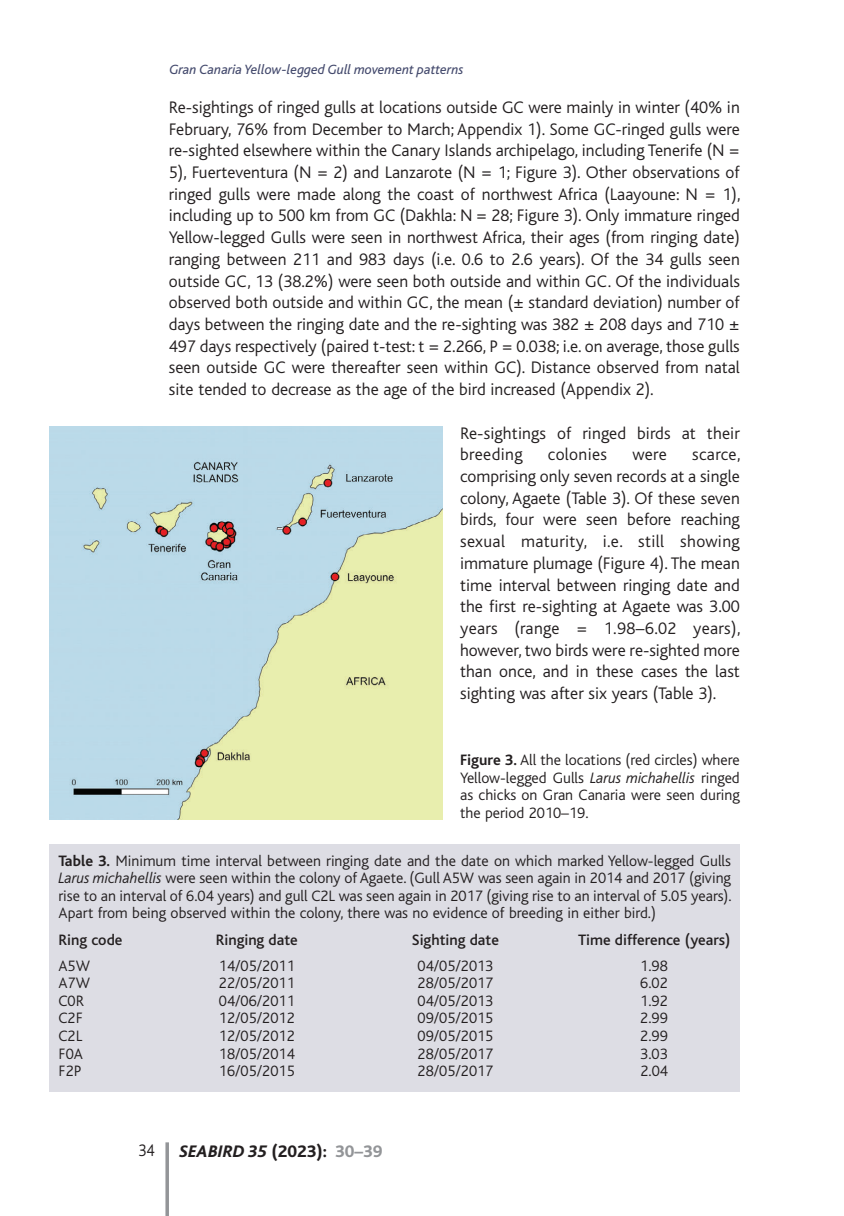
<style>
.page{position:relative;width:844px;height:1216px;background:#fff}
.page>*{position:absolute;margin:0;border:0;box-sizing:border-box;transform-origin:0 0}
.t1{font:300 17.5px/21.7px "Bliss";color:#231f20;text-align:justify}
.t2{font:italic 800 17.5px "Bliss";color:#231f20}
.t3{font:300 17.5px "Bliss";letter-spacing:.02em;color:#231f20}
.t4{font:300 17.5px "Bliss";color:#231f20;scale:.9 1}
.t5{font:300 15.75px/17.5px "Bliss";color:#231f20;text-align:justify}
.t6{font:500 15.75px "Bliss";color:#231f20}
.t7{font:italic 14px "Bliss";color:#444a6d}
.s1{font-weight:700}
.s2{font-style:italic}
.s3{font-style:normal}
.s4{font-style:normal;color:#939598}
</style>
<div class="page">
<svg style="left:165px;top:1142px;width:4px;height:73px"></svg>
<div style="left:50px;top:844px;width:689px;height:247px;background:#dddde4"></div>
<img style="left:50px;top:426px;width:392px;height:393px">
<p class="t7" style="left:169px;top:64px;width:295px">Gran Canaria Yellow-legged Gull movement patterns</p>
<p class="t1" style="left:169px;top:98px;width:573px">Re-sightings of ringed gulls at locations outside GC were mainly in winter (40% in February, 76% from December to March; Appendix 1). Some GC-ringed gulls were re-sighted elsewhere within the Canary Islands archipelago, including Tenerife (N = 5), Fuerteventura (N = 2) and Lanzarote (N = 1; Figure 3). Other observations of ringed gulls were made along the coast of northwest Africa (Laayoune: N = 1), including up to 500 km from GC (Dakhla: N = 28; Figure 3). Only immature ringed Yellow-legged Gulls were seen in northwest Africa, their ages (from ringing date) ranging between 211 and 983 days (i.e. 0.6 to 2.6 years). Of the 34 gulls seen outside GC, 13 (38.2%) were seen both outside and within GC. Of the individuals observed both outside and within GC, the mean (± standard deviation) number of days between the ringing date and the re-sighting was 382 ± 208 days and 710 ± 497 days respectively (paired t-test: t = 2.266, P = 0.038; i.e. on average, those gulls seen outside GC were thereafter seen within GC). Distance observed from natal site tended to decrease as the age of the bird increased (Appendix 2).</p>
<p class="t1" style="left:460px;top:423px;width:281px">Re-sightings of ringed birds at their breeding</p>
<p class="t3" style="left:548px;top:448px;width:61px">colonies</p>
<p class="t1" style="left:632px;top:445px;width:36px">were</p>
<p class="t1" style="left:460px;top:445px;width:282px;text-indent:232px">scarce, comprising only seven records at a single colony, Agaete (Table 3). Of these seven birds, four were seen before reaching sexual maturity, i.e. still showing immature plumage (Figure 4). The mean time interval between ringing date and the first re-sighting at Agaete was 3.00 years (range = 1.98–6.02 years), however, two birds were re-sighted more than once, and in these cases the last sighting was after six years (Table 3).</p>
<p class="t5" style="left:460px;top:752px;width:281px"><span class="s1">Figure 3.</span> All the locations (red circles) where Yellow-legged Gulls <span class="s2">Larus michahellis</span> ringed as chicks on Gran Canaria were seen during the period 2010–19.</p>
<p class="t5" style="left:58px;top:853px;width:674px"><span class="s1">Table 3.</span> Minimum time interval between ringing date and the date on which marked Yellow-legged Gulls <span class="s2">Larus michahellis</span> were seen within the colony of Agaete. (Gull A5W was seen again in 2014 and 2017 (giving rise to an interval of 6.04 years) and gull C2L was seen again in 2017 (giving rise to an interval of 5.05 years).<br>Apart from being observed within the colony, there was no evidence of breeding in either bird.)</p>
<p class="t6" style="left:58px;top:933px;width:65px">Ring code</p>
<p class="t6" style="left:216px;top:933px;width:83px">Ringing date</p>
<p class="t6" style="left:412px;top:933px;width:89px">Sighting date</p>
<p class="t6" style="left:578px;top:933px;width:153px">Time difference (years)</p>
<p class="t5" style="left:58px;top:958px;width:33px">A5W</p>
<p class="t5" style="left:219px;top:958px;width:77px">14/05/2011</p>
<p class="t5" style="left:417px;top:958px;width:77px">04/05/2013</p>
<p class="t5" style="left:640px;top:958px;width:29px">1.98</p>
<p class="t5" style="left:58px;top:975px;width:33px">A7W</p>
<p class="t5" style="left:219px;top:975px;width:77px">22/05/2011</p>
<p class="t5" style="left:417px;top:975px;width:77px">28/05/2017</p>
<p class="t5" style="left:640px;top:975px;width:29px">6.02</p>
<p class="t5" style="left:58px;top:993px;width:27px">C0R</p>
<p class="t5" style="left:219px;top:993px;width:77px">04/06/2011</p>
<p class="t5" style="left:417px;top:993px;width:77px">04/05/2013</p>
<p class="t5" style="left:640px;top:993px;width:29px">1.92</p>
<p class="t5" style="left:58px;top:1010px;width:26px">C2F</p>
<p class="t5" style="left:219px;top:1010px;width:77px">12/05/2012</p>
<p class="t5" style="left:417px;top:1010px;width:77px">09/05/2015</p>
<p class="t5" style="left:640px;top:1010px;width:29px">2.99</p>
<p class="t5" style="left:58px;top:1028px;width:25px">C2L</p>
<p class="t5" style="left:219px;top:1028px;width:77px">12/05/2012</p>
<p class="t5" style="left:417px;top:1028px;width:77px">09/05/2015</p>
<p class="t5" style="left:640px;top:1028px;width:29px">2.99</p>
<p class="t5" style="left:58px;top:1045px;width:26px">F0A</p>
<p class="t5" style="left:219px;top:1045px;width:77px">18/05/2014</p>
<p class="t5" style="left:417px;top:1045px;width:77px">28/05/2017</p>
<p class="t5" style="left:640px;top:1045px;width:29px">3.03</p>
<p class="t5" style="left:58px;top:1063px;width:24px">F2P</p>
<p class="t5" style="left:219px;top:1063px;width:77px">16/05/2015</p>
<p class="t5" style="left:417px;top:1063px;width:77px">28/05/2017</p>
<p class="t5" style="left:640px;top:1063px;width:29px">2.04</p>
<p class="t4" style="left:138px;top:1143px;width:20px">34</p>
<p class="t2" style="left:179px;top:1144px;width:204px">SEABIRD 35 <span class="s3">(2023):</span> <span class="s4">30–39</span></p>
</div>
